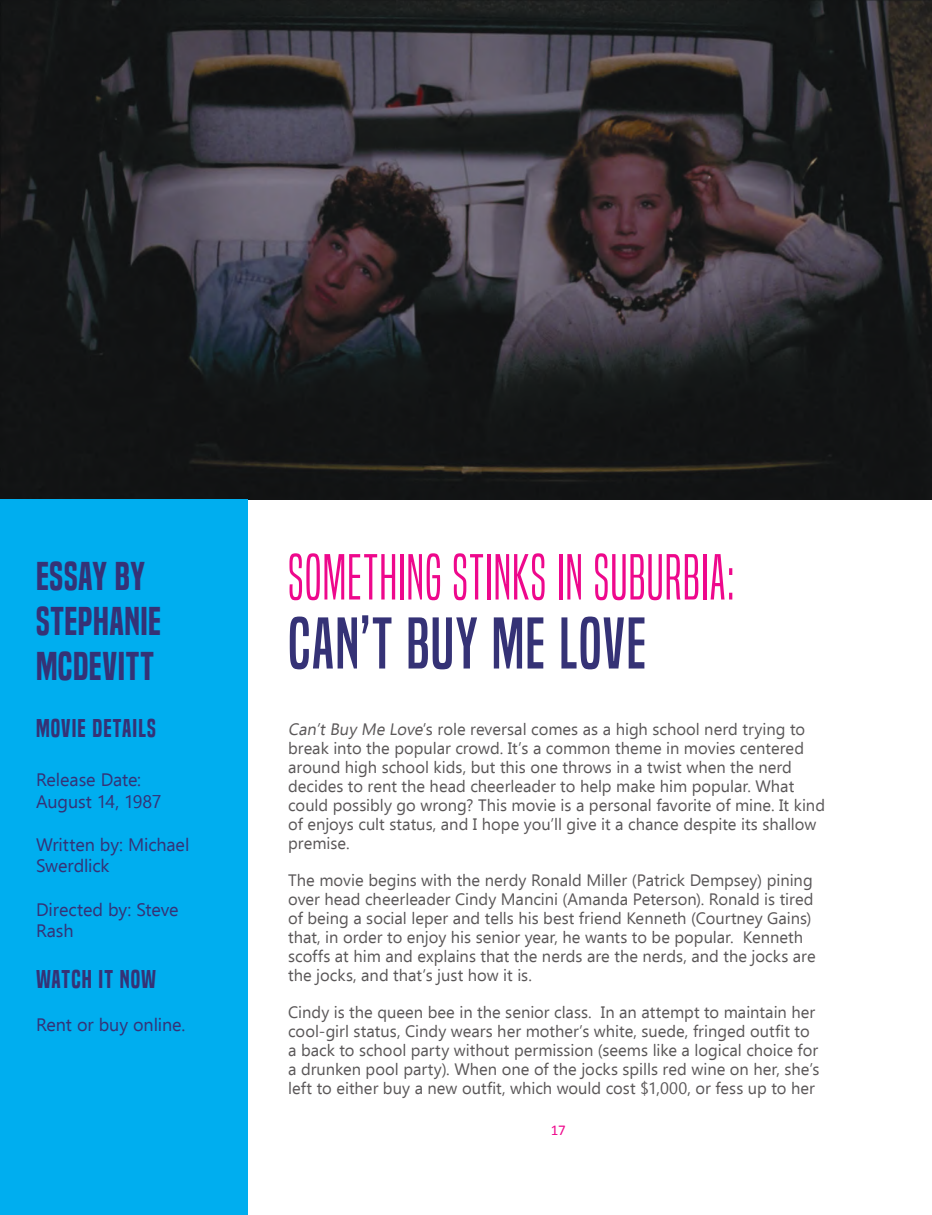
<style>
.page{position:relative;width:932px;height:1215px;background:#fff}
.page>*{position:absolute;margin:0;border:0;box-sizing:border-box;transform-origin:0 0}
.t1{font:67.5px "Built Titling Rg";letter-spacing:.02em;color:#353276}
.t2{font:60px "Built Titling Lt";letter-spacing:.02em;color:#ee088c}
.t3{font:37.5px/45px "Built Titling Sb";letter-spacing:.015em;color:#353276}
.t4{font:24px "Built Titling Sb";letter-spacing:.045em;color:#353276}
.t5{font:18px/21.6px "Ebrima";letter-spacing:-.005em;color:#353276}
.t6{font:16.5px/19px "Ebrima";color:#5a5758}
.t7{font:15px "Calibri";color:#ee088c}
</style>
<div class="page">
<img style="left:0;top:0;width:931px;height:500px">
<div style="left:0;top:500px;width:248px;height:715px;background:#00aeef"></div>
<h3 class="t3" style="left:36px;top:554px;width:126px">ESSAY BY<br>STEPHANIE<br>MCDEVITT</h3>
<h3 class="t4" style="left:36px;top:714px;width:121px">MOVIE DETAILS</h3>
<p class="t5" style="left:36px;top:769px;width:127px">Release Date:<br>August 14, 1987</p>
<p class="t5" style="left:36px;top:833px;width:155px">Written by: Michael<br>Swerdlick</p>
<p class="t5" style="left:36px;top:898px;width:144px">Directed by: Steve<br>Rash</p>
<h3 class="t4" style="left:36px;top:965px;width:122px">WATCH IT NOW</h3>
<p class="t5" style="left:36px;top:1013px;width:151px">Rent or buy online.</p>
<h2 class="t2" style="left:288px;top:542px;width:448px">SOMETHING STINKS IN SUBURBIA:</h2>
<h1 class="t1" style="left:288px;top:604px;width:359px">CAN’T BUY ME LOVE</h1>
<p class="t6" style="left:288px;top:719px;width:538px">Can’t Buy Me Love’s role reversal comes as a high school nerd trying to break into the popular crowd. It’s a common theme in movies centered around high school kids, but this one throws in a twist when the nerd decides to rent the head cheerleader to help make him popular. What could possibly go wrong? This movie is a personal favorite of mine. It kind of enjoys cult status, and I hope you’ll give it a chance despite its shallow premise.</p>
<p class="t6" style="left:288px;top:870px;width:529px">The movie begins with the nerdy Ronald Miller (Patrick Dempsey) pining over head cheerleader Cindy Mancini (Amanda Peterson). Ronald is tired of being a social leper and tells his best friend Kenneth (Courtney Gains) that, in order to enjoy his senior year, he wants to be popular. Kenneth scoffs at him and explains that the nerds are the nerds, and the jocks are the jocks, and that’s just how it is.</p>
<p class="t6" style="left:288px;top:1002px;width:533px">Cindy is the queen bee in the senior class. In an attempt to maintain her cool-girl status, Cindy wears her mother’s white, suede, fringed outfit to a back to school party without permission (seems like a logical choice for a drunken pool party). When one of the jocks spills red wine on her, she’s left to either buy a new outfit, which would cost $1,000, or fess up to her</p>
<p class="t7" style="left:551px;top:1120px;width:16px">17</p>
</div>
